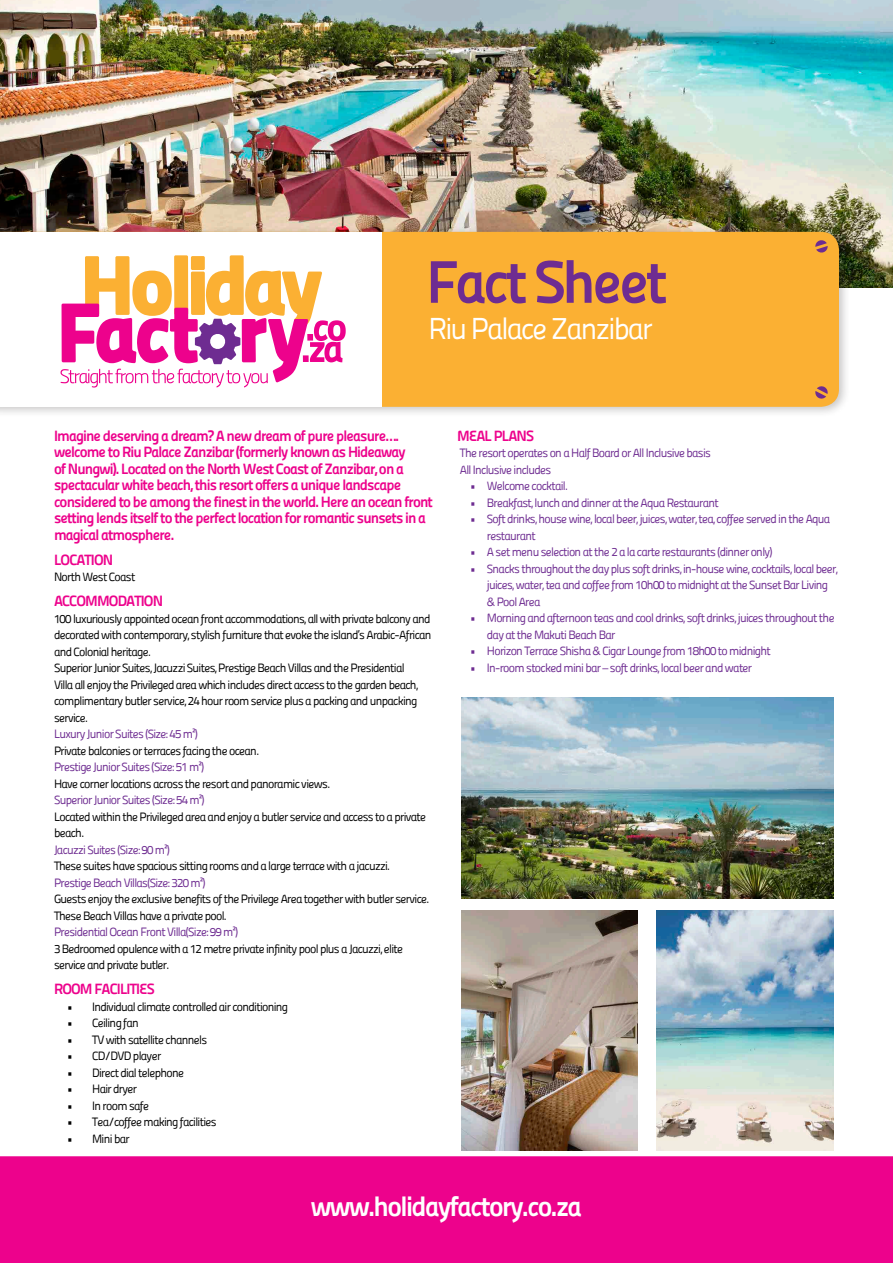
<style>
.page{position:relative;width:893px;height:1263px;background:#fff}
.page>*{position:absolute;margin:0;border:0;box-sizing:border-box;transform-origin:0 0}
.t1{font:60px "Panefresco 800 wt";letter-spacing:-.06em;color:#6e2c91}
.t2{font:30px "Panefresco 400 wt";letter-spacing:-.06em;color:#fff}
.t3{font:27.75px "Panefresco 800 wt";letter-spacing:-.06em;color:#fff}
.t4{font:15px/16.5px "Panefresco 800 wt";letter-spacing:-.06em;color:#ed028c}
.t5{font:12px/16.5px "Panefresco 400 wt";letter-spacing:-.06em;color:#000}
.t6{font:12px/16.5px "Panefresco 400 wt";letter-spacing:-.06em;color:#6e2c91}
</style>
<div class="page">
<img style="left:0;top:0;width:893px;height:288px">
<div style="left:0;top:1156px;width:893px;height:107px;background:#ed028c"></div>
<div style="left:0;top:226px;width:851px;height:192px;background:#231f20;opacity:.25"></div>
<div style="left:381px;top:232px;width:458px;height:175px;background:#fbb033"></div>
<svg style="left:815px;top:240px;width:13px;height:13px"></svg>
<svg style="left:815px;top:386px;width:13px;height:13px"></svg>
<div style="left:0;top:232px;width:381px;height:175px;background:#fff"></div>
<svg style="left:61px;top:255px;width:285px;height:133px"></svg>
<img style="left:461px;top:697px;width:372px;height:201px">
<img style="left:461px;top:910px;width:177px;height:240px">
<img style="left:657px;top:910px;width:176px;height:240px">
<h1 class="t1" style="left:426px;top:235px;width:242px">Fact Sheet</h1>
<h2 class="t2" style="left:428px;top:306px;width:226px">Riu Palace Zanzibar</h2>
<p class="t4" style="left:54px;top:426px;width:380px">Imagine deserving a dream? A new dream of pure pleasure…. welcome to Riu Palace Zanzibar (formerly known as Hideaway<br>of Nungwi). Located on the North West Coast of Zanzibar, on a spectacular white beach, this resort offers a unique landscape considered to be among the finest in the world. Here an ocean front setting lends itself to the perfect location for romantic sunsets in a magical atmosphere.</p>
<p class="t4" style="left:54px;top:550px;width:61px">LOCATION</p>
<p class="t5" style="left:54px;top:568px;width:83px">North West Coast</p>
<p class="t4" style="left:54px;top:592px;width:111px">ACCOMMODATION</p>
<p class="t5" style="left:54px;top:610px;width:379px">100 luxuriously appointed ocean front accommodations, all with private balcony and decorated with contemporary, stylish furniture that evoke the island’s Arabic-African and Colonial heritage.<br>Superior Junior Suites, Jacuzzi Suites, Prestige Beach Villas and the Presidential<br>Villa all enjoy the Privileged area which includes direct access to the garden beach, complimentary butler service, 24 hour room service plus a packing and unpacking service.</p>
<p class="t6" style="left:54px;top:725px;width:145px">Luxury Junior Suites (Size: 45 m²)</p>
<p class="t5" style="left:54px;top:742px;width:207px">Private balconies or terraces facing the ocean.</p>
<p class="t6" style="left:54px;top:758px;width:152px">Prestige Junior Suites (Size: 51 m²)</p>
<p class="t5" style="left:54px;top:775px;width:278px">Have corner locations across the resort and panoramic views.</p>
<p class="t6" style="left:54px;top:791px;width:152px">Superior Junior Suites (Size: 54 m²)</p>
<p class="t5" style="left:54px;top:808px;width:374px">Located within the Privileged area and enjoy a butler service and access to a private beach.</p>
<p class="t6" style="left:54px;top:841px;width:118px">Jacuzzi Suites (Size: 90 m²)</p>
<p class="t5" style="left:54px;top:857px;width:338px">These suites have spacious sitting rooms and a large terrace with a jacuzzi.</p>
<p class="t6" style="left:54px;top:874px;width:153px">Prestige Beach Villas(Size: 320 m²)</p>
<p class="t5" style="left:54px;top:890px;width:377px">Guests enjoy the exclusive benefits of the Privilege Area together with butler service.<br>These Beach Villas have a private pool.</p>
<p class="t6" style="left:54px;top:923px;width:186px">Presidential Ocean Front Villa(Size: 99 m²)</p>
<p class="t5" style="left:54px;top:940px;width:351px">3 Bedroomed opulence with a 12 metre private infinity pool plus a Jacuzzi, elite service and private butler.</p>
<p class="t4" style="left:54px;top:980px;width:102px">ROOM FACILITIES</p>
<p class="t5" style="left:67px;top:998px;width:223px">• Individual climate controlled air conditioning</p>
<p class="t5" style="left:67px;top:1014px;width:74px">• Ceiling fan</p>
<p class="t5" style="left:67px;top:1031px;width:142px">• TV with satellite channels</p>
<p class="t5" style="left:67px;top:1047px;width:96px">• CD/DVD player</p>
<p class="t5" style="left:67px;top:1064px;width:119px">• Direct dial telephone</p>
<p class="t5" style="left:67px;top:1080px;width:72px">• Hair dryer</p>
<p class="t5" style="left:67px;top:1097px;width:84px">• In room safe</p>
<p class="t5" style="left:67px;top:1113px;width:151px">• Tea/coffee making facilities</p>
<p class="t5" style="left:67px;top:1130px;width:64px">• Mini bar</p>
<p class="t4" style="left:457px;top:426px;width:78px">MEAL PLANS</p>
<p class="t6" style="left:460px;top:444px;width:253px">The resort operates on a Half Board or All Inclusive basis<br>All Inclusive includes</p>
<p class="t6" style="left:470px;top:477px;width:100px">• Welcome cocktail.</p>
<p class="t6" style="left:470px;top:494px;width:251px">• Breakfast, lunch and dinner at the Aqua Restaurant</p>
<p class="t6" style="left:487px;top:510px;width:345px;text-indent:-17px">• Soft drinks, house wine, local beer, juices, water, tea, coffee served in the Aqua restaurant</p>
<p class="t6" style="left:470px;top:543px;width:304px">• A set menu selection at the 2 a la carte restaurants (dinner only)</p>
<p class="t6" style="left:487px;top:560px;width:352px;text-indent:-17px">• Snacks throughout the day plus soft drinks, in-house wine, cocktails, local beer, juices, water, tea and coffee from 10h00 to midnight at the Sunset Bar Living &amp; Pool Area</p>
<p class="t6" style="left:487px;top:609px;width:349px;text-indent:-17px">• Morning and afternoon teas and cool drinks, soft drinks, juices throughout the day at the Makuti Beach Bar</p>
<p class="t6" style="left:470px;top:642px;width:302px">• Horizon Terrace Shisha &amp; Cigar Lounge from 18h00 to midnight</p>
<p class="t6" style="left:470px;top:659px;width:284px">• In-room stocked mini bar – soft drinks, local beer and water</p>
<h3 class="t3" style="left:311px;top:1185px;width:273px">www.holidayfactory.co.za</h3>
</div>
